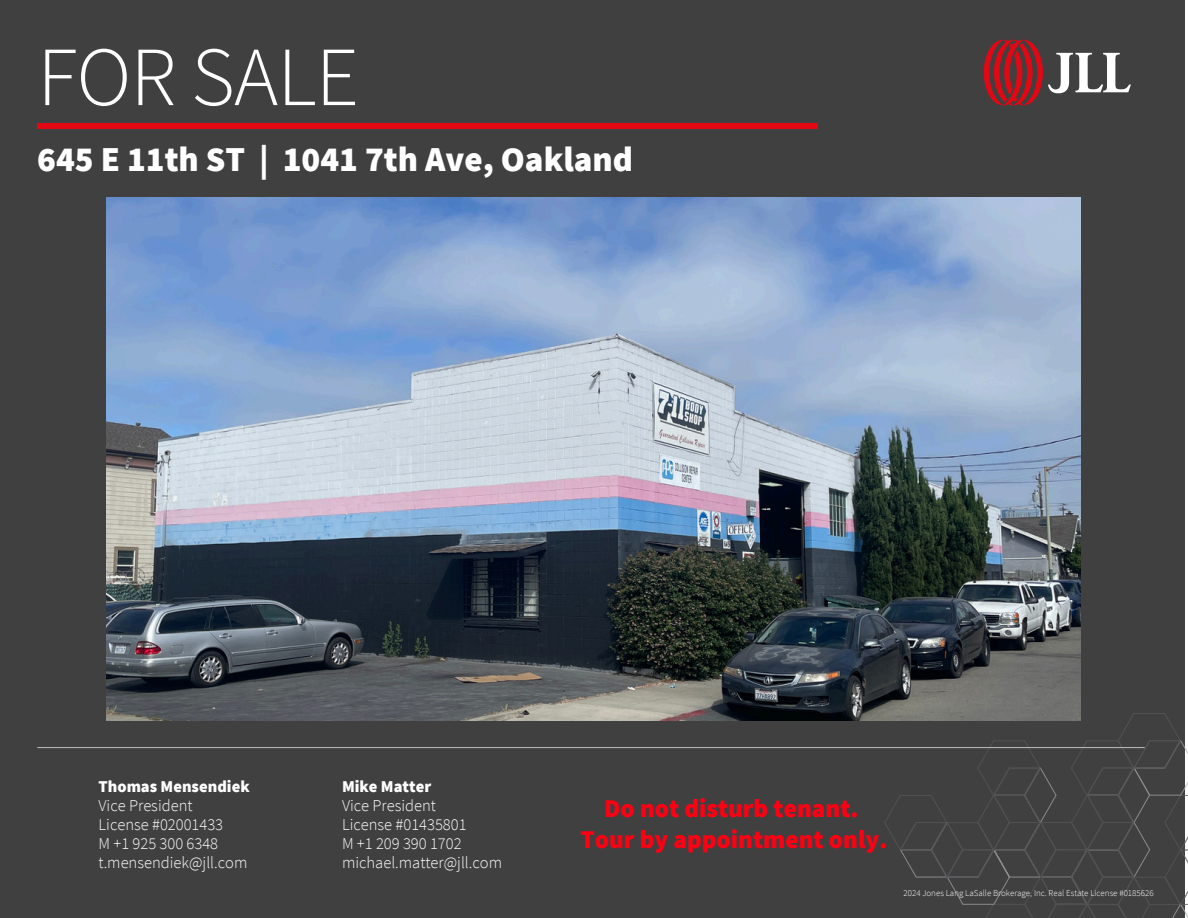
<style>
.page{position:relative;width:1188px;height:918px;background:#fff}
.page>*{position:absolute;margin:0;border:0;box-sizing:border-box;transform-origin:0 0}
.t1{font:300 84.15px "Source Sans Pro";letter-spacing:-.01em;color:#fff}
.t2{font:900 34.8px "Source Sans Pro";color:#fff}
.t3{font:900 25.5px/30.3px "Source Sans Pro";color:#ff0013;text-align:center}
.t4{font:300 16.5px/19.2px "Source Sans Pro";color:#fefefe}
.t5{font:300 9px "Source Sans Pro";color:#fefefe}
.s1{font-weight:900}
</style>
<div class="page">
<div style="left:0;top:0;width:1185px;height:918px;background:#404040"></div>
<svg style="left:884px;top:713px;width:304px;height:205px"></svg>
<hr style="left:1087px;top:904px;width:31px;height:1px;background:#58595b">
<svg style="left:984px;top:40px;width:147px;height:65px"></svg>
<hr style="left:37px;top:747px;width:1108px;height:1px;background:#b1b2b4">
<img style="left:107px;top:197px;width:974px;height:523px">
<div style="left:37px;top:123px;width:780px;height:6px;background:#e30613"></div>
<p class="t1" style="left:37px;top:22px;width:323px">FOR SALE</p>
<p class="t2" style="left:37px;top:137px;width:597px">645 E 11th ST | 1041 7th Ave, Oakland</p>
<h3 class="t4" style="left:99px;top:776px;width:153px"><span class="s1">Thomas Mensendiek<br></span>Vice President<br>License #02001433<br>M +1 925 300 6348 t.mensendiek@jll.com</h3>
<p class="t4" style="left:342px;top:776px;width:162px"><span class="s1">Mike Matter<br></span>Vice President<br>License #01435801<br>M +1 209 390 1702 michael.matter@jll.com</p>
<h2 class="t3" style="left:581px;top:793px;width:309px">Do not disturb tenant.<br>Tour by appointment only.</h2>
<p class="t5" style="left:904px;top:888px;width:252px">2024 Jones Lang LaSalle Brokerage, Inc. Real Estate License #0185626</p>
</div>
